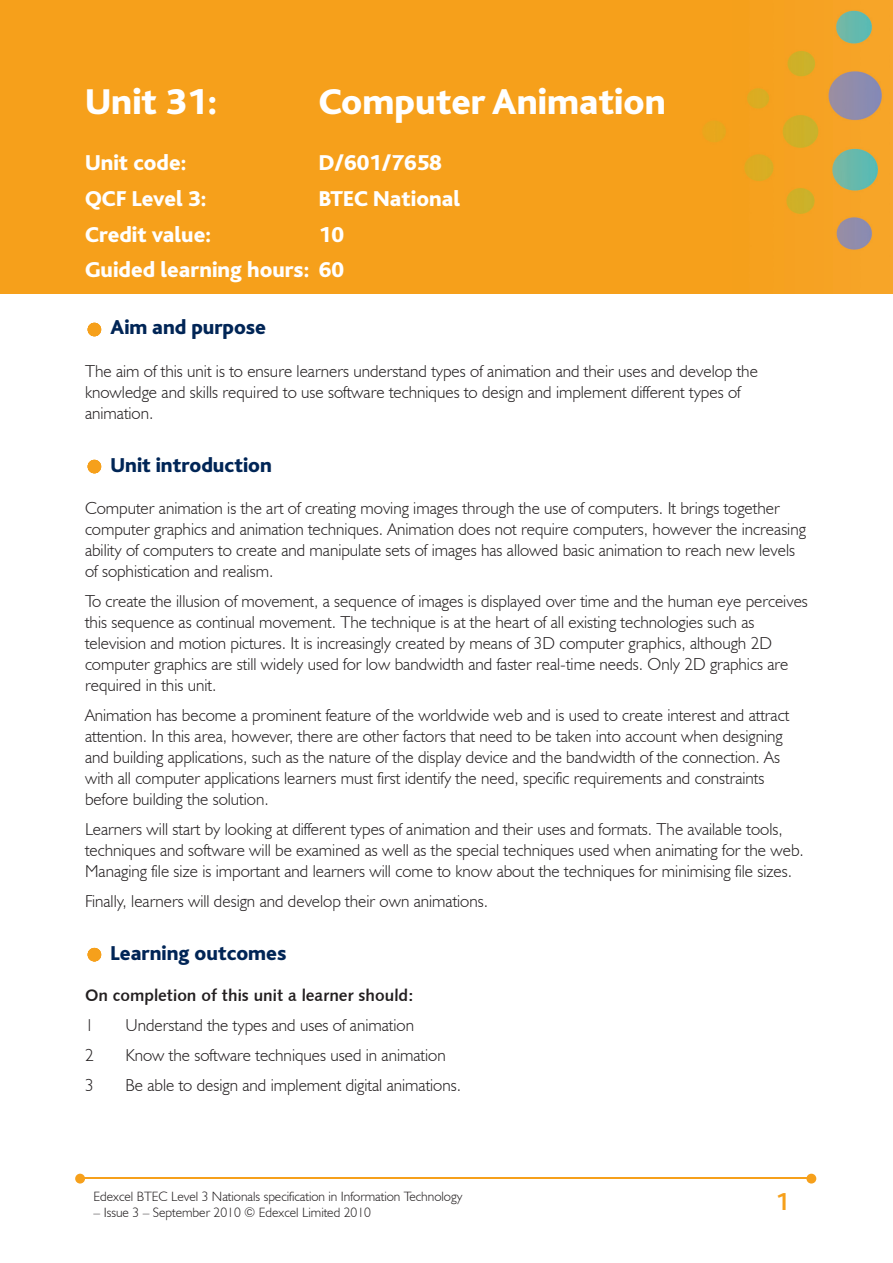
<style>
.page{position:relative;width:893px;height:1263px;background:#fff}
.page>*{position:absolute;margin:0;border:0;box-sizing:border-box;transform-origin:0 0}
.t1{font:800 37.5px "Bliss";color:#fff}
.t2{font:700 25.5px "Bliss";color:#f6a01b}
.t3{font:800 22.5px/35.7px "Bliss";color:#fff;text-align:right}
.t4{font:800 21px "Bliss";color:#002556}
.t5{font:300 17.25px/21px "Humanist 521 BT";color:#231f20}
.t6{font:16.5px "Humanist 531 BT Bold A";color:#231f20}
.t7{font:300 13.5px "Humanist 521 BT";color:#231f20}
</style>
<div class="page">
<img style="left:0;top:0;width:893px;height:293px">
<hr style="left:84px;top:1178px;width:727px;height:1px;background:#f6a01b">
<svg style="left:806px;top:1174px;width:10px;height:9px"></svg>
<svg style="left:75px;top:1174px;width:10px;height:9px"></svg>
<svg style="left:88px;top:323px;width:13px;height:13px"></svg>
<svg style="left:88px;top:460px;width:13px;height:13px"></svg>
<svg style="left:88px;top:948px;width:13px;height:13px"></svg>
<h1 class="t1" style="left:85px;top:82px;width:134px">Unit 31:</h1>
<h1 class="t1" style="left:319px;top:82px;width:348px">Computer Animation</h1>
<h3 class="t3" style="left:85px;top:146px;width:103px">Unit code:</h3>
<h3 class="t3" style="left:319px;top:146px;width:124px">D/601/7658</h3>
<h3 class="t3" style="left:85px;top:181px;width:123px">QCF Level 3:</h3>
<h3 class="t3" style="left:319px;top:181px;width:143px">BTEC National</h3>
<h3 class="t3" style="left:85px;top:217px;width:128px">Credit value:</h3>
<h3 class="t3" style="left:85px;top:217px;width:261px">10<br>Guided learning hours: 60</h3>
<p class="t4" style="left:111px;top:317px;width:157px">Aim and purpose</p>
<p class="t5" style="left:85px;top:360px;width:674px">The aim of this unit is to ensure learners understand types of animation and their uses and develop the knowledge and skills required to use software techniques to design and implement different types of animation.</p>
<p class="t4" style="left:111px;top:454px;width:163px">Unit introduction</p>
<p class="t5" style="left:85px;top:497px;width:722px">Computer animation is the art of creating moving images through the use of computers. It brings together computer graphics and animation techniques. Animation does not require computers, however the increasing ability of computers to create and manipulate sets of images has allowed basic animation to reach new levels of sophistication and realism.</p>
<p class="t5" style="left:85px;top:590px;width:724px">To create the illusion of movement, a sequence of images is displayed over time and the human eye perceives this sequence as continual movement. The technique is at the heart of all existing technologies such as television and motion pictures. It is increasingly created by means of 3D computer graphics, although 2D computer graphics are still widely used for low bandwidth and faster real-time needs. Only 2D graphics are required in this unit.</p>
<p class="t5" style="left:85px;top:704px;width:706px">Animation has become a prominent feature of the worldwide web and is used to create interest and attract attention. In this area, however, there are other factors that need to be taken into account when designing and building applications, such as the nature of the display device and the bandwidth of the connection. As with all computer applications learners must first identify the need, specific requirements and constraints before building the solution.</p>
<p class="t5" style="left:85px;top:818px;width:720px">Learners will start by looking at different types of animation and their uses and formats. The available tools, techniques and software will be examined as well as the special techniques used when animating for the web.<br>Managing file size is important and learners will come to know about the techniques for minimising file sizes.</p>
<p class="t5" style="left:85px;top:890px;width:405px">Finally, learners will design and develop their own animations.</p>
<p class="t4" style="left:111px;top:942px;width:177px">Learning outcomes</p>
<p class="t6" style="left:85px;top:985px;width:330px">On completion of this unit a learner should:</p>
<p class="t5" style="left:85px;top:1014px;width:10px">1</p>
<p class="t5" style="left:125px;top:1014px;width:290px">Understand the types and uses of animation</p>
<p class="t5" style="left:85px;top:1044px;width:10px">2</p>
<p class="t5" style="left:125px;top:1044px;width:322px">Know the software techniques used in animation</p>
<p class="t5" style="left:85px;top:1074px;width:10px">3</p>
<p class="t5" style="left:125px;top:1074px;width:337px">Be able to design and implement digital animations.</p>
<p class="t7" style="left:94px;top:1188px;width:370px">Edexcel BTEC Level 3 Nationals specification in Information Technology</p>
<p class="t7" style="left:94px;top:1204px;width:279px">– Issue 3 – September 2010 © Edexcel Limited 2010</p>
<h2 class="t2" style="left:775px;top:1189px;width:15px">1</h2>
</div>
